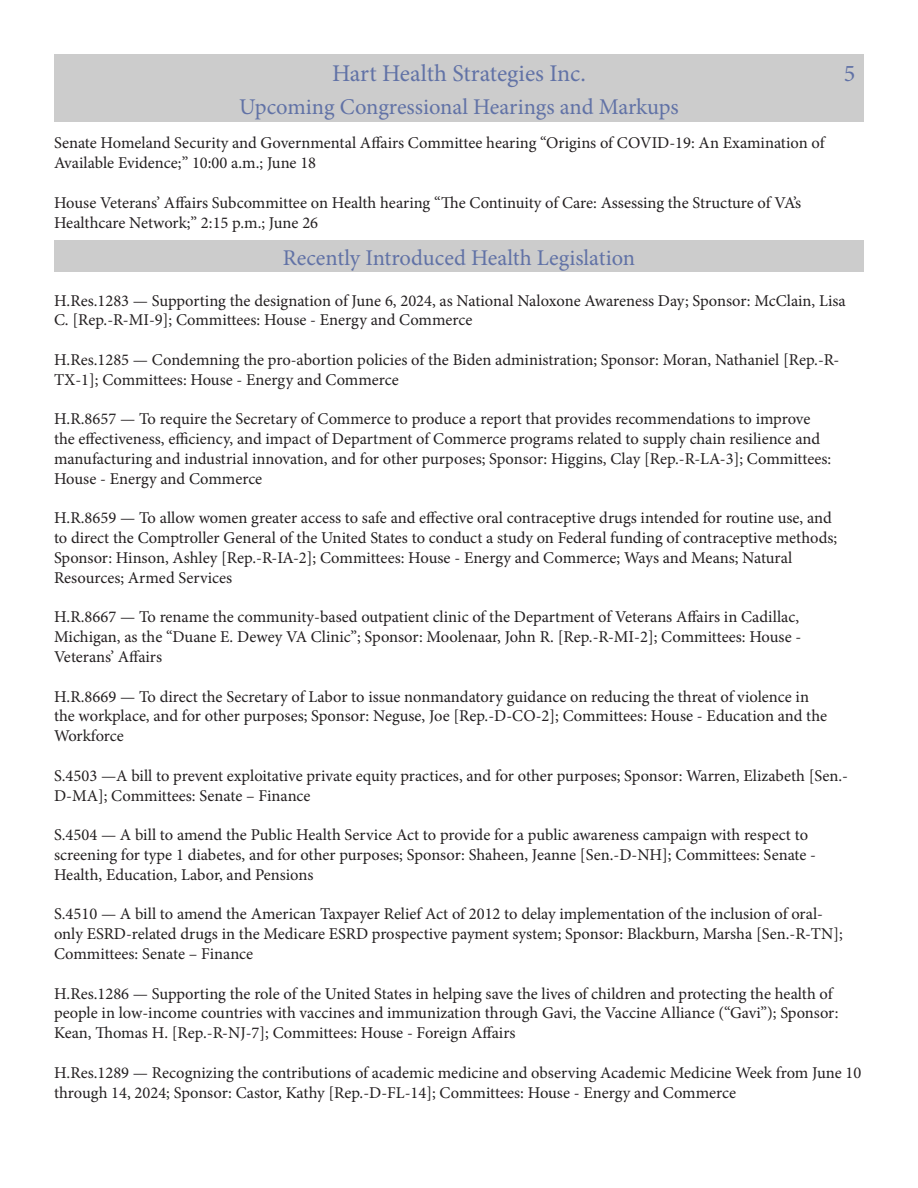
<style>
.page{position:relative;width:918px;height:1188px;background:#fff}
.page>*{position:absolute;margin:0;border:0;box-sizing:border-box;transform-origin:0 0}
.t1{font:24px "Minion Pro";color:#6172a6}
.t2{font:22.5px "Minion Pro";color:#6172a6}
.t3{font:16.5px/19.8px "Minion Pro";color:#231f20}
</style>
<div class="page">
<div style="left:54px;top:54px;width:810px;height:36px;background:#ccc"></div>
<div style="left:54px;top:241px;width:810px;height:31px;background:#ccc"></div>
<div style="left:54px;top:90px;width:810px;height:32px;background:#ccc"></div>
<p class="t1" style="left:332px;top:57px;width:255px">Hart Health Strategies Inc.</p>
<p class="t1" style="left:844px;top:57px;width:13px">5</p>
<p class="t2" style="left:239px;top:92px;width:441px">Upcoming Congressional Hearings and Markups</p>
<p class="t3" style="left:54px;top:133px;width:772px">Senate Homeland Security and Governmental Affairs Committee hearing “Origins of COVID-19: An Examination of<br>Available Evidence;” 10:00 a.m.; June 18</p>
<p class="t3" style="left:54px;top:193px;width:749px">House Veterans’ Affairs Subcommittee on Health hearing “The Continuity of Care: Assessing the Structure of VA’s<br>Healthcare Network;” 2:15 p.m.; June 26</p>
<p class="t2" style="left:283px;top:242px;width:354px">Recently Introduced Health Legislation</p>
<p class="t3" style="left:54px;top:291px;width:793px">H.Res.1283 — Supporting the designation of June 6, 2024, as National Naloxone Awareness Day; Sponsor: McClain, Lisa<br>C. [Rep.-R-MI-9]; Committees: House - Energy and Commerce</p>
<p class="t3" style="left:54px;top:350px;width:787px">H.Res.1285 — Condemning the pro-abortion policies of the Biden administration; Sponsor: Moran, Nathaniel [Rep.-R-<br>TX-1]; Committees: House - Energy and Commerce</p>
<p class="t3" style="left:54px;top:409px;width:779px">H.R.8657 — To require the Secretary of Commerce to produce a report that provides recommendations to improve the effectiveness, efficiency, and impact of Department of Commerce programs related to supply chain resilience and manufacturing and industrial innovation, and for other purposes; Sponsor: Higgins, Clay [Rep.-R-LA-3]; Committees:<br>House - Energy and Commerce</p>
<p class="t3" style="left:54px;top:508px;width:785px">H.R.8659 — To allow women greater access to safe and effective oral contraceptive drugs intended for routine use, and to direct the Comptroller General of the United States to conduct a study on Federal funding of contraceptive methods; Sponsor: Hinson, Ashley [Rep.-R-IA-2]; Committees: House - Energy and Commerce; Ways and Means; Natural Resources; Armed Services</p>
<p class="t3" style="left:54px;top:607px;width:749px">H.R.8667 — To rename the community-based outpatient clinic of the Department of Veterans Affairs in Cadillac,<br>Michigan, as the “Duane E. Dewey VA Clinic”; Sponsor: Moolenaar, John R. [Rep.-R-MI-2]; Committees: House -<br>Veterans’ Affairs</p>
<p class="t3" style="left:54px;top:687px;width:775px">H.R.8669 — To direct the Secretary of Labor to issue nonmandatory guidance on reducing the threat of violence in the workplace, and for other purposes; Sponsor: Neguse, Joe [Rep.-D-CO-2]; Committees: House - Education and the<br>Workforce</p>
<p class="t3" style="left:54px;top:766px;width:796px">S.4503 —A bill to prevent exploitative private equity practices, and for other purposes; Sponsor: Warren, Elizabeth [Sen.-<br>D-MA]; Committees: Senate – Finance</p>
<p class="t3" style="left:54px;top:825px;width:764px">S.4504 — A bill to amend the Public Health Service Act to provide for a public awareness campaign with respect to screening for type 1 diabetes, and for other purposes; Sponsor: Shaheen, Jeanne [Sen.-D-NH]; Committees: Senate -<br>Health, Education, Labor, and Pensions</p>
<p class="t3" style="left:54px;top:904px;width:790px">S.4510 — A bill to amend the American Taxpayer Relief Act of 2012 to delay implementation of the inclusion of oral&shy;only ESRD-related drugs in the Medicare ESRD prospective payment system; Sponsor: Blackburn, Marsha [Sen.-R-TN];<br>Committees: Senate – Finance</p>
<p class="t3" style="left:54px;top:984px;width:786px">H.Res.1286 — Supporting the role of the United States in helping save the lives of children and protecting the health of people in low-income countries with vaccines and immunization through Gavi, the Vaccine Alliance (“Gavi”); Sponsor:<br>Kean, Thomas H. [Rep.-R-NJ-7]; Committees: House - Foreign Affairs</p>
<p class="t3" style="left:54px;top:1063px;width:809px">H.Res.1289 — Recognizing the contributions of academic medicine and observing Academic Medicine Week from June 10 through 14, 2024; Sponsor: Castor, Kathy [Rep.-D-FL-14]; Committees: House - Energy and Commerce</p>
</div>
